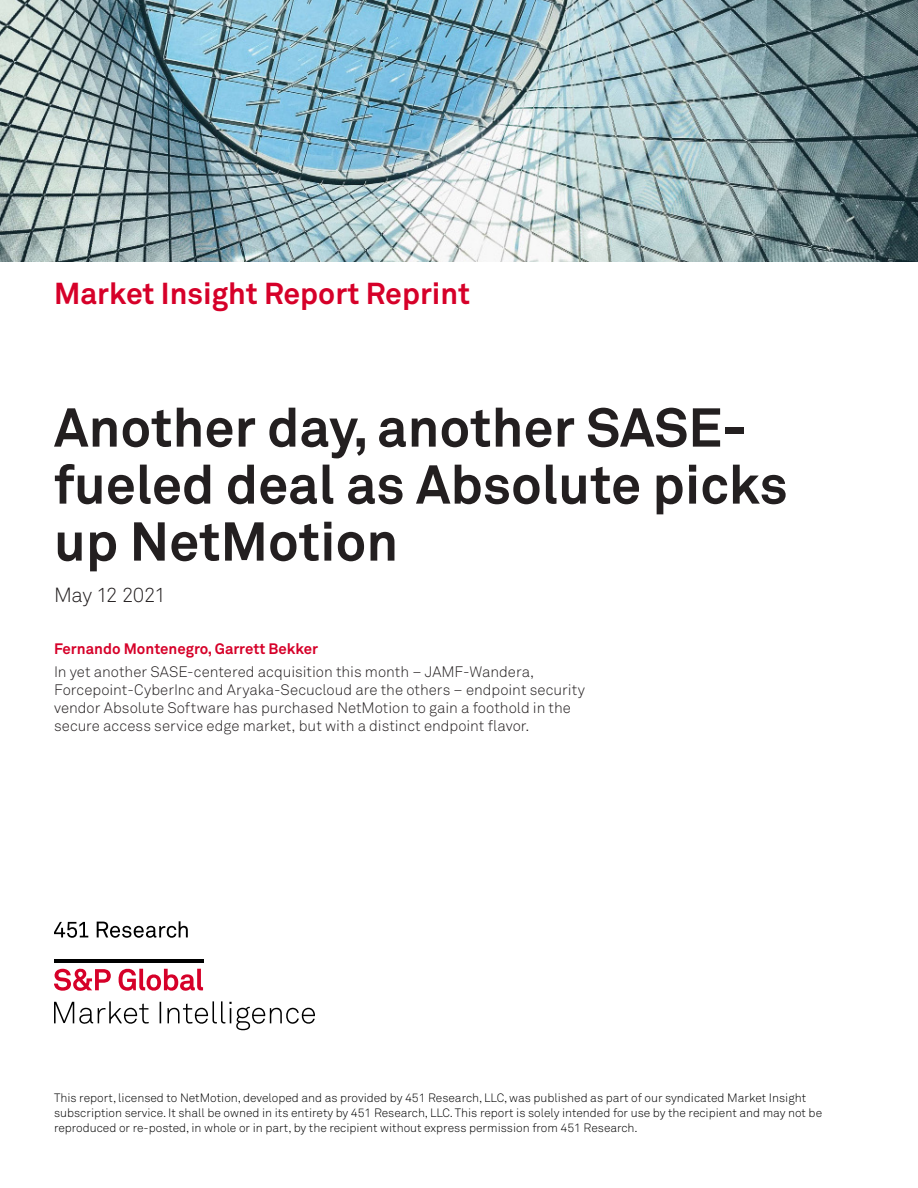
<style>
.page{position:relative;width:918px;height:1188px;background:#fff}
.page>*{position:absolute;margin:0;border:0;box-sizing:border-box;transform-origin:0 0}
.t1{font:700 54px/57px "Akkurat Pro";color:#231f20}
.Report_type{font:700 30px "Akkurat Pro";color:#d60029}
.Date{font:300 20.25px "Akkurat Pro";letter-spacing:-.025em;color:#231f20}
.Hook{font:300 15px/18px "Akkurat Pro";color:#231f20}
.Author{font:700 15px "Akkurat Pro";color:#d60029}
.Legal_Text{font:300 12px/15px "Akkurat Pro";color:#000}
</style>
<div class="page">
<img style="left:0;top:0;width:918px;height:262px">
<svg style="left:54px;top:1001px;width:261px;height:29px"></svg>
<svg style="left:54px;top:968px;width:149px;height:23px"></svg>
<hr style="left:54px;top:959px;width:149px;height:3px;background:#000">
<svg style="left:54px;top:922px;width:34px;height:16px"></svg>
<svg style="left:97px;top:921px;width:91px;height:17px"></svg>
<p class="Report_type" style="left:54px;top:275px;width:418px">Market Insight Report Reprint</p>
<p class="t1" style="left:54px;top:399px;width:735px">Another day, another SASE&shy;fueled deal as Absolute picks up NetMotion</p>
<p class="Date" style="left:54px;top:583px;width:113px">May 12 2021</p>
<p class="Author" style="left:54px;top:640px;width:266px">Fernando Montenegro, Garrett Bekker</p>
<p class="Hook" style="left:54px;top:662px;width:533px">In yet another SASE-centered acquisition this month – JAMF-Wandera, Forcepoint-CyberInc and Aryaka-Secucloud are the others – endpoint security vendor Absolute Software has purchased NetMotion to gain a foothold in the secure access service edge market, but with a distinct endpoint flavor.</p>
<p class="Legal_Text" style="left:54px;top:1091px;width:770px">This report, licensed to NetMotion, developed and as provided by 451 Research, LLC, was published as part of our syndicated Market Insight subscription service. It shall be owned in its entirety by 451 Research, LLC. This report is solely intended for use by the recipient and may not be reproduced or re-posted, in whole or in part, by the recipient without express permission from 451 Research.</p>
</div>
